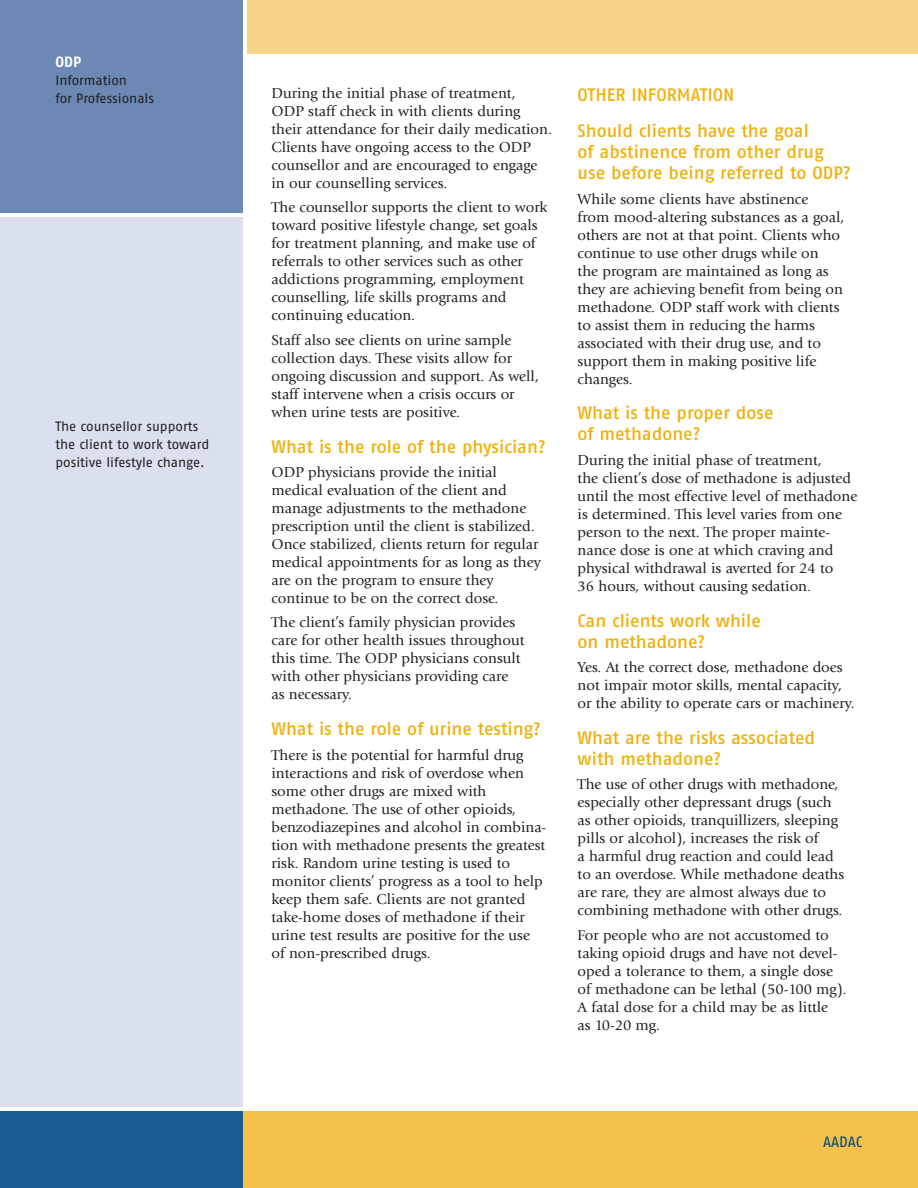
<style>
.page{position:relative;width:918px;height:1188px;background:#fff}
.page>*{position:absolute;margin:0;border:0;box-sizing:border-box;transform-origin:0 0}
.t1{font:18px/21px "Fago No Med Tf";color:#efb211}
.t2{font:15px/18px "Giovanni";color:#231f20}
.t3{font:15px "Fago No Regular Tf";letter-spacing:-.005em;color:#00467e}
.t4{font:700 15px "Fago No";color:#fff}
.t5{font:13.5px/18px "Fago No Regular Tf";color:#231f20}
</style>
<div class="page">
<div style="left:0;top:0;width:243px;height:213px;background:#6b89b4"></div>
<div style="left:243px;top:1111px;width:675px;height:77px;background:#f3c04a"></div>
<div style="left:0;top:1111px;width:243px;height:77px;background:#1b5d93"></div>
<div style="left:247px;top:0;width:671px;height:54px;background:#f7d38c"></div>
<div style="left:0;top:217px;width:243px;height:890px;background:#dae0ed"></div>
<p class="t4" style="left:56px;top:57px;width:27px">ODP</p>
<p class="t5" style="left:56px;top:73px;width:100px">Information<br>for Professionals</p>
<p class="t5" style="left:56px;top:419px;width:155px">The counsellor supports the client to work toward positive lifestyle change.</p>
<p class="t2" style="left:271px;top:85px;width:282px">During the initial phase of treatment,<br>ODP staff check in with clients during their attendance for their daily medication.<br>Clients have ongoing access to the ODP counsellor and are encouraged to engage in our counselling services.</p>
<p class="t2" style="left:271px;top:200px;width:277px">The counsellor supports the client to work toward positive lifestyle change, set goals for treatment planning, and make use of referrals to other services such as other addictions programming, employment counselling, life skills programs and continuing education.</p>
<p class="t2" style="left:271px;top:332px;width:269px">Staff also see clients on urine sample collection days. These visits allow for ongoing discussion and support. As well, staff intervene when a crisis occurs or when urine tests are positive.</p>
<p class="t1" style="left:271px;top:438px;width:276px">What is the role of the physician?</p>
<p class="t2" style="left:271px;top:464px;width:271px">ODP physicians provide the initial medical evaluation of the client and manage adjustments to the methadone prescription until the client is stabilized.<br>Once stabilized, clients return for regular medical appointments for as long as they are on the program to ensure they continue to be on the correct dose.</p>
<p class="t2" style="left:271px;top:615px;width:255px">The client’s family physician provides care for other health issues throughout this time. The ODP physicians consult with other physicians providing care as necessary.</p>
<p class="t1" style="left:271px;top:721px;width:271px">What is the role of urine testing?</p>
<p class="t2" style="left:271px;top:747px;width:276px">There is the potential for harmful drug interactions and risk of overdose when some other drugs are mixed with methadone. The use of other opioids, benzodiazepines and alcohol in combina&shy;tion with methadone presents the greatest risk. Random urine testing is used to monitor clients’ progress as a tool to help keep them safe. Clients are not granted take-home doses of methadone if their urine test results are positive for the use of non-prescribed drugs.</p>
<p class="t1" style="left:578px;top:80px;width:233px;line-height:35.8px">OTHER INFORMATION<br>Should clients have the goal</p>
<p class="t1" style="left:578px;top:144px;width:275px">of abstinence from other drug use before being referred to ODP?</p>
<p class="t2" style="left:578px;top:191px;width:268px">While some clients have abstinence<br>from mood-altering substances as a goal, others are not at that point. Clients who continue to use other drugs while on<br>the program are maintained as long as they are achieving benefit from being on methadone. ODP staff work with clients to assist them in reducing the harms associated with their drug use, and to support them in making positive life changes.</p>
<p class="t1" style="left:578px;top:405px;width:198px">What is the proper dose of methadone?</p>
<p class="t2" style="left:578px;top:452px;width:281px">During the initial phase of treatment,<br>the client’s dose of methadone is adjusted until the most effective level of methadone is determined. This level varies from one person to the next. The proper mainte&shy;nance dose is one at which craving and physical withdrawal is averted for 24 to<br>36 hours, without causing sedation.</p>
<p class="t1" style="left:578px;top:612px;width:185px">Can clients work while on methadone?</p>
<p class="t2" style="left:578px;top:659px;width:279px">Yes. At the correct dose, methadone does not impair motor skills, mental capacity, or the ability to operate cars or machinery.</p>
<p class="t1" style="left:578px;top:730px;width:239px">What are the risks associated with methadone?</p>
<p class="t2" style="left:578px;top:777px;width:268px">The use of other drugs with methadone, especially other depressant drugs (such as other opioids, tranquillizers, sleeping pills or alcohol), increases the risk of<br>a harmful drug reaction and could lead to an overdose. While methadone deaths are rare, they are almost always due to combining methadone with other drugs.</p>
<p class="t2" style="left:578px;top:927px;width:271px">For people who are not accustomed to taking opioid drugs and have not devel&shy;oped a tolerance to them, a single dose of methadone can be lethal (50-100 mg).<br>A fatal dose for a child may be as little<br>as 10-20 mg.</p>
<p class="t3" style="left:823px;top:1137px;width:41px">AADAC</p>
</div>
